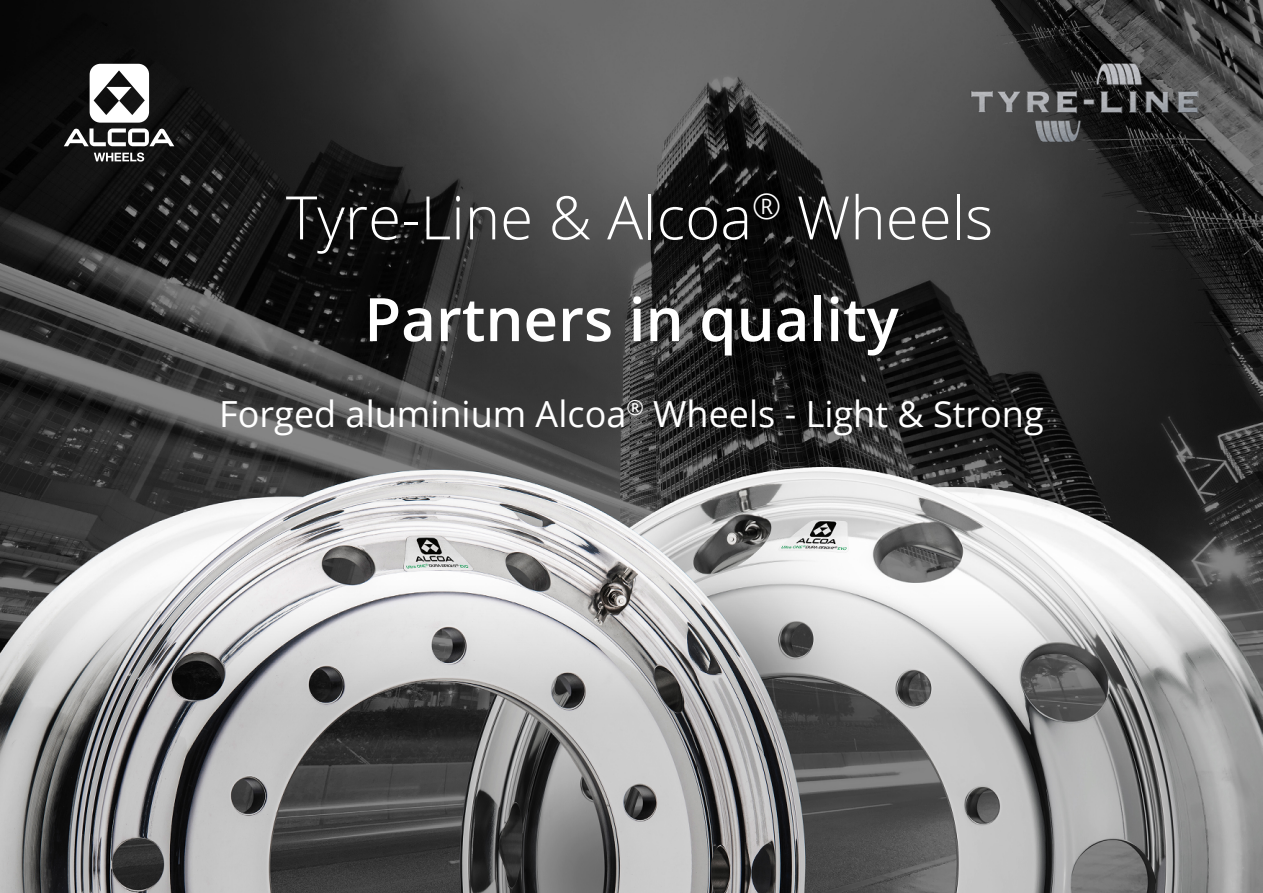
<style>
.page{position:relative;width:1263px;height:893px;background:#fff}
.page>*{position:absolute;margin:0;border:0;box-sizing:border-box;transform-origin:0 0}
.t1{font:300 60px "Open Sans";color:#fff}
.t2{font:600 60px "Open Sans";color:#fff}
.t3{font:36px "Open Sans";color:#fff}
</style>
<div class="page">
<img style="left:0;top:0;width:1263px;height:893px">
<svg style="left:64px;top:64px;width:110px;height:82px"></svg>
<svg style="left:94px;top:152px;width:50px;height:10px"></svg>
<img style="left:969px;top:64px;width:230px;height:82px">
<h1 class="t1" style="left:286px;top:176px;width:709px">Tyre-Line &amp; Alcoa<sup>®</sup> Wheels</h1>
<h1 class="t2" style="left:364px;top:278px;width:536px">Partners in quality</h1>
<p class="t3" style="left:219px;top:390px;width:826px">Forged aluminium Alcoa<sup>®</sup> Wheels - Light &amp; Strong</p>
</div>
